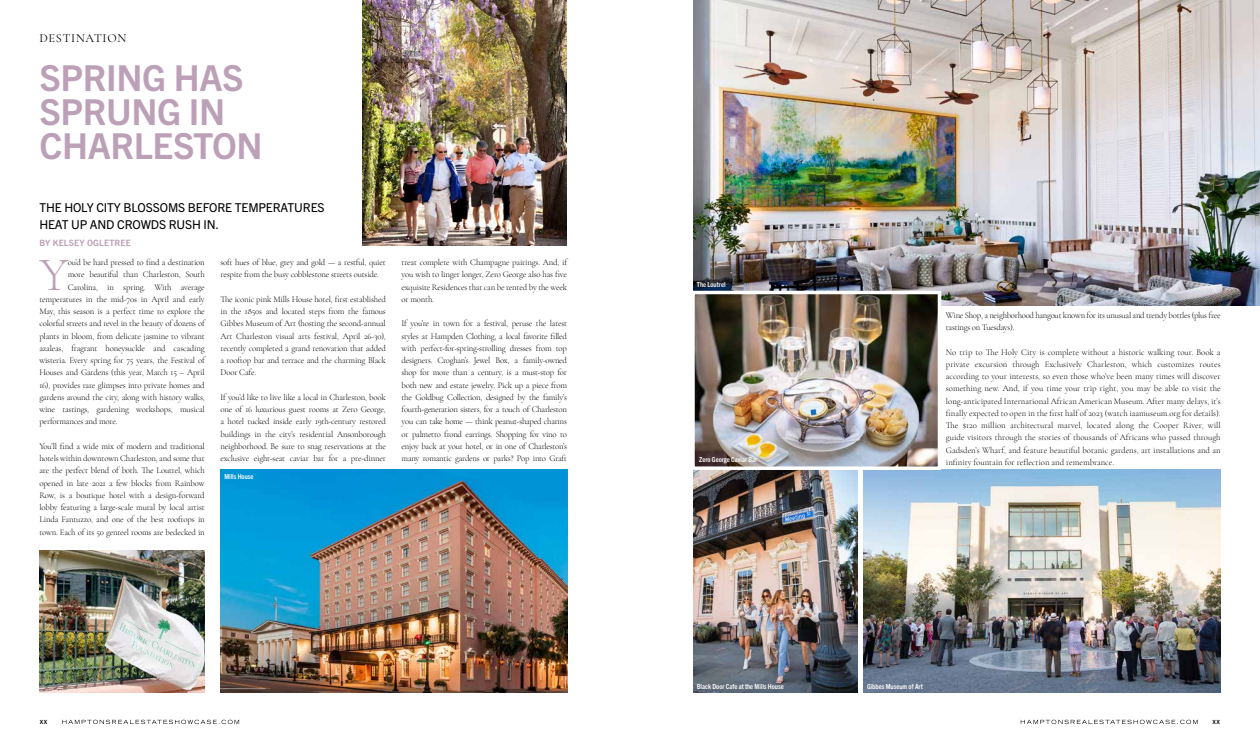
<style>
.page{position:relative;width:1260px;height:756px;background:#fff}
.page>*{position:absolute;margin:0;border:0;box-sizing:border-box;transform-origin:0 0}
.t1{font:300 47.95px "Cormorant Garamond";color:#bca0b7}
.t2{font:700 35.79px/34.2px "Trade Gothic Next LT Pro";letter-spacing:-.01em;color:#bca0b7}
.t3{font:12.25px/16.6px "Trade Gothic Next LT Pro";letter-spacing:-.01em;color:#000}
.t4{font:12.25px "Cormorant Garamond";color:#000}
.t5{font:300 8.75px/12.2px "Cormorant Garamond";letter-spacing:-.02em;color:#000;text-align:justify}
.t6{font:700 8.75px "Trade Gothic Next LT Pro";letter-spacing:.02em;color:#bca0b7}
.t7{font:700 condensed 7px "Trade Gothic Next LT Pro";color:#fff}
.t8{font:700 5.69px "Trade Gothic Next LT Pro";color:#000}
</style>
<div class="page">
<svg style="left:1021px;top:720px;width:177px;height:4px"></svg>
<svg style="left:62px;top:720px;width:177px;height:4px"></svg>
<img style="left:39px;top:551px;width:165px;height:142px">
<img style="left:363px;top:0;width:204px;height:246px">
<img style="left:693px;top:470px;width:165px;height:223px">
<img style="left:221px;top:470px;width:347px;height:223px">
<img style="left:693px;top:0;width:567px;height:306px">
<img style="left:863px;top:470px;width:358px;height:223px">
<img style="left:696px;top:296px;width:240px;height:169px">
<div style="left:691px;top:291px;width:250px;height:179px;border:4px solid #fff"></div>
<h3 class="t4" style="left:39px;top:31px;width:89px">'%(!)*#!)+*</h3>
<h2 class="t2" style="left:39px;top:58px;width:225px">SPRING HAS<br>SPRUNG IN<br>CHARLESTON</h2>
<h3 class="t3" style="left:39px;top:199px;width:287px">THE HOLY CITY BLOSSOMS BEFORE TEMPERATURES<br>HEAT UP AND CROWDS RUSH IN.</h3>
<p class="t6" style="left:39px;top:236px;width:93px">BY KELSEY OGLETREE</p>
<h1 class="t1" style="left:40px;top:245px;width:31px">&lt;</h1>
<p class="t5" style="left:68px;top:256px;width:138px">ou’d be hard pressed to find a destination</p>
<p class="t5" style="left:68px;top:268px;width:138px">more beautiful than Charleston, South</p>
<p class="t5" style="left:68px;top:281px;width:138px">Carolina, in spring. With average</p>
<p class="t5" style="left:39px;top:293px;width:167px">temperatures in the mid-70s in April and early</p>
<p class="t5" style="left:39px;top:305px;width:167px">May, this season is a perfect time to explore the</p>
<p class="t5" style="left:39px;top:317px;width:167px">colorful streets and revel in the beauty of dozens of</p>
<p class="t5" style="left:39px;top:330px;width:167px">plants in bloom, from delicate jasmine to vibrant</p>
<p class="t5" style="left:39px;top:342px;width:167px">azaleas, fragrant honeysuckle and cascading</p>
<p class="t5" style="left:39px;top:354px;width:167px">wisteria. Every spring for 75 years, the Festival of</p>
<p class="t5" style="left:39px;top:366px;width:167px">Houses and Gardens (this year, March 15 – April</p>
<p class="t5" style="left:39px;top:379px;width:167px">16), provides rare glimpses into private homes and</p>
<p class="t5" style="left:39px;top:391px;width:167px">gardens around the city, along with history walks,</p>
<p class="t5" style="left:39px;top:403px;width:167px">wine tastings, gardening workshops, musical</p>
<p class="t5" style="left:39px;top:415px;width:80px">performances and more.</p>
<p class="t5" style="left:39px;top:440px;width:167px">You’ll find a wide mix of modern and traditional hotels within downtown Charleston, and some that are the perfect blend of both. The Loutrel, which opened in late 2021 a few blocks from Rainbow Row, is a boutique hotel with a design-forward lobby featuring a large-scale mural by local artist Linda Fantuzzo, and one of the best rooftops in town. Each of its 50 genteel rooms are bedecked in</p>
<p class="t5" style="left:221px;top:256px;width:167px">soft hues of blue, grey and gold — a restful, quiet respite from the busy cobblestone streets outside.</p>
<p class="t5" style="left:221px;top:293px;width:167px">The iconic pink Mills House hotel, first established in the 1850s and located steps from the famous Gibbes Museum of Art (hosting the second-annual Art Charleston visual arts festival, April 26-30), recently completed a grand renovation that added a rooftop bar and terrace and the charming Black Door Cafe.</p>
<p class="t5" style="left:221px;top:391px;width:167px">If you’d like to live like a local in Charleston, book one of 16 luxurious guest rooms at Zero George, a hotel tucked inside early 19th-century restored buildings in the city’s residential Ansonborough neighborhood. Be sure to snag reservations at the exclusive eight-seat caviar bar for a pre-dinner</p>
<p class="t7" style="left:224px;top:472px;width:31px">Mills House</p>
<p class="t5" style="left:402px;top:256px;width:167px">treat complete with Champagne pairings. And, if you wish to linger longer, Zero George also has five exquisite Residences that can be rented by the week or month.</p>
<p class="t5" style="left:402px;top:317px;width:167px">If you’re in town for a festival, peruse the latest styles at Hampden Clothing, a local favorite filled with perfect-for-spring-strolling dresses from top designers. Croghan’s Jewel Box, a family-owned shop for more than a century, is a must-stop for both new and estate jewelry. Pick up a piece from the Goldbug Collection, designed by the family’s fourth-generation sisters, for a touch of Charleston you can take home — think peanut-shaped charms or palmetto frond earrings. Shopping for vino to enjoy back at your hotel, or in one of Charleston’s many romantic gardens or parks? Pop into Graft</p>
<p class="t8" style="left:40px;top:718px;width:9px">XX</p>
<p class="t7" style="left:697px;top:279px;width:30px">The Loutrel</p>
<p class="t7" style="left:699px;top:455px;width:60px">Zero George Caviar Bar</p>
<p class="t5" style="left:946px;top:309px;width:278px">!"#$%&amp;'()*%+%#$",'-(.'((/%'+#,(01%2#(3#%4(.%"15%0#050+6%+#/%1.$#/7%-(116$5%8)605%4.$$%<br>1+51"#,5%(#%90$5/+75:;</p>
<p class="t5" style="left:946px;top:346px;width:276px">No trip to The Holy City is complete without a historic walking tour. Book a private excursion through Exclusively Charleston, which customizes routes according to your interests, so even those who’ve been many times will discover something new. And, if you time your trip right, you may be able to visit the long-anticipated International African American Museum. After many delays, it’s finally expected to open in the first half of 2023 (watch iaamuseum.org for details).<br>The $120 million architectural marvel, located along the Cooper River, will guide visitors through the stories of thousands of Africans who passed through Gadsden’s Wharf, and feature beautiful botanic gardens, art installations and an infinity fountain for reflection and remembrance.</p>
<p class="t7" style="left:697px;top:682px;width:88px">Black Door Cafe at the Mills House</p>
<p class="t7" style="left:867px;top:682px;width:57px">Gibbes Museum of Art</p>
<p class="t8" style="left:1213px;top:718px;width:9px">XX</p>
</div>
